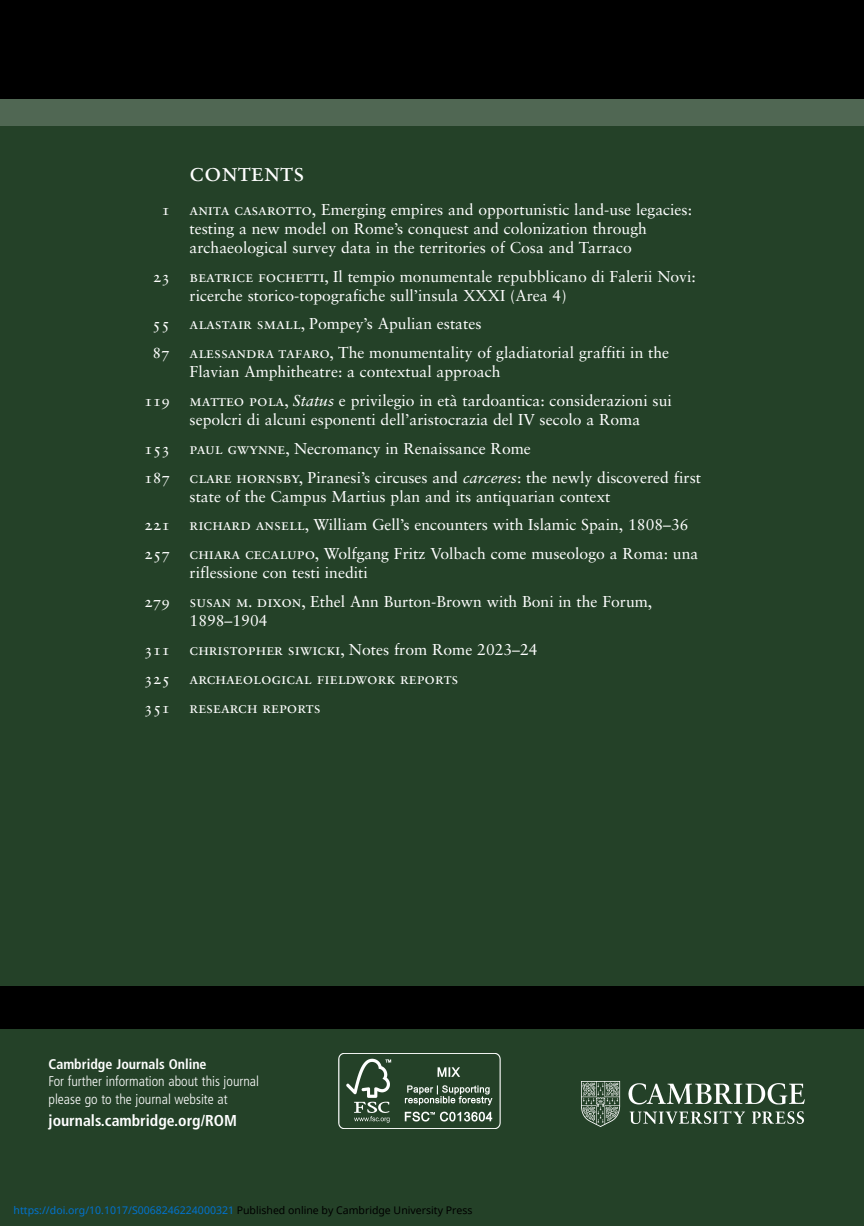
<style>
.page{position:relative;width:864px;height:1226px;background:#fff}
.page>*{position:absolute;margin:0;border:0;box-sizing:border-box;transform-origin:0 0}
.t1{font:26.25px "Sabon Roman SC";color:#fff}
.t2{font:15.75px/18.9px "Sabon";color:#fff}
.t3{font:15.75px/28.9px "Sabon Roman SC";color:#fff}
.t4{font:700 condensed 15.75px "Frutiger";color:#fff}
.t5{font:300 condensed 14px/17.5px "Frutiger";color:#fff}
.t6{font:10.5px "Noto Sans";color:#0172cf}
.s1{font-family:"Sabon Roman SC"}
.s2{font-style:italic}
.s3{font-family:"Sabon"}
.s4{font-weight:700}
.s5{color:#000}
</style>
<div class="page">
<div style="left:0;top:0;width:863px;height:1225px;background:#244128"></div>
<div style="left:0;top:986px;width:863px;height:42px;background:#000"></div>
<div style="left:0;top:99px;width:863px;height:26px;background:#506753"></div>
<div style="left:0;top:0;width:863px;height:99px;background:#000"></div>
<img style="left:338px;top:1053px;width:162px;height:74px">
<img style="left:581px;top:1081px;width:223px;height:45px">
<p class="t1" style="left:189px;top:161px;width:117px">contents</p>
<p class="t2" style="left:189px;top:201px;width:504px;text-indent:-28px"><span class="s1">1 anita casarotto</span>, Emerging empires and opportunistic land-use legacies: testing a new model on Rome’s conquest and colonization through archaeological survey data in the territories of Cosa and Tarraco</p>
<p class="t2" style="left:189px;top:268px;width:507px;text-indent:-37px"><span class="s1">23 beatrice fochetti,</span> Il tempio monumentale repubblicano di Falerii Novi: ricerche storico-topografiche sull’insula XXXI (Area 4)</p>
<p class="t3" style="left:152px;top:311px;width:19px">55</p>
<p class="t2" style="left:189px;top:316px;width:293px"><span class="s1">alastair small,</span> Pompey’s Apulian estates</p>
<p class="t3" style="left:152px;top:339px;width:19px">87</p>
<p class="t2" style="left:189px;top:344px;width:481px"><span class="s1">alessandra tafaro,</span> The monumentality of gladiatorial graffiti in the<br>Flavian Amphitheatre: a contextual approach</p>
<p class="t2" style="left:189px;top:392px;width:483px;text-indent:-45px"><span class="s1">119 matteo pola,</span> <span class="s2">Status</span> e privilegio in età tardoantica: considerazioni sui sepolcri di alcuni esponenti dell’aristocrazia del IV secolo a Roma</p>
<p class="t2" style="left:144px;top:435px;width:558px;line-height:28.9px"><span class="s1">153 paul gwynne,</span> Necromancy in Renaissance Rome<br><span class="s1">187 clare hornsby,</span> Piranesi’s circuses and <span class="s2">carceres</span>: the newly discovered first</p>
<p class="t2" style="left:144px;top:483px;width:555px;line-height:28.9px;text-indent:45px">state of the Campus Martius plan and its antiquarian context<br><span class="s1">221 richard ansell,</span> William Gell’s encounters with Islamic Spain, 1808–36<br><span class="s1">257 chiara cecalupo,</span> Wolfgang Fritz Volbach come museologo a Roma: una</p>
<p class="t2" style="left:144px;top:559px;width:509px;line-height:28.9px;text-indent:45px">riflessione con testi inediti<br><span class="s1">279 susan m. dixon,</span> Ethel Ann Burton-Brown with Boni in the Forum,</p>
<p class="t3" style="left:144px;top:607px;width:395px;text-indent:45px"><span class="s3">1898–1904<br></span>311 christopher siwicki, <span class="s3">Notes from Rome 2023–24<br></span>325 archaeological fieldwork reports<br>351 research reports</p>
<p class="t5" style="left:49px;top:1055px;width:212px"><span class="s4">Cambridge Journals Online<br></span>For further information about this journal please go to the journal website at</p>
<p class="t4" style="left:49px;top:1114px;width:190px">journals.cambridge.org/ROM</p>
<p class="t6" style="left:14px;top:1202px;width:460px">https://doi.org/10.1017/S0068246224000321 <span class="s5">Published online by Cambridge University Press</span></p>
</div>
